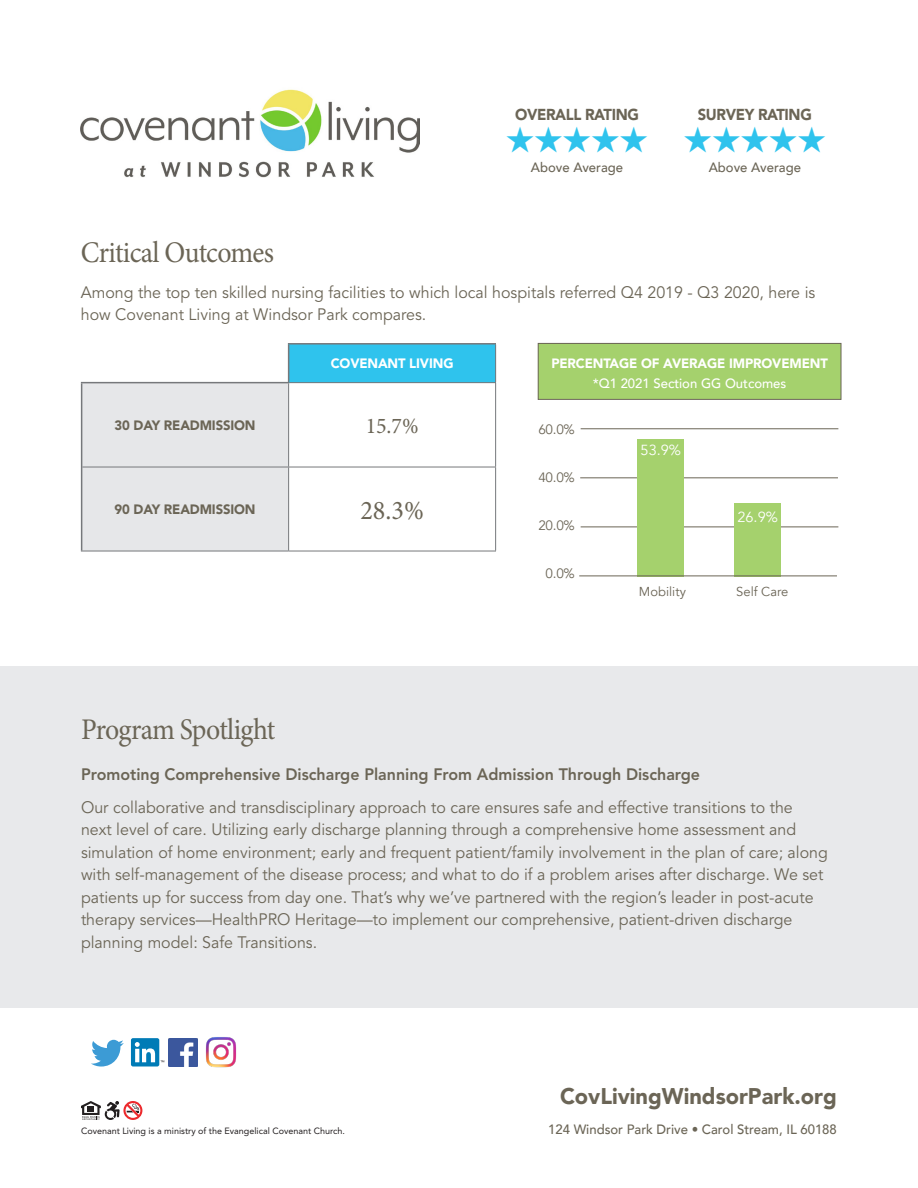
<style>
.page{position:relative;width:918px;height:1188px;background:#fff}
.page>*{position:absolute;margin:0;border:0;box-sizing:border-box;transform-origin:0 0}
.t1{font:36px "Zapf Dingbats Std";color:#2fc3ed}
.t2{font:30px "Minion Pro";letter-spacing:-.025em;color:#6b6556;scale:.93 1}
.t3{font:27px "Minion Pro";color:#6b6556}
.t4{font:900 22.5px "Avenir LT Std";color:#6b6556}
.t5{font:22.5px "Minion Pro";color:#6b6556}
.t6{font:16.5px/22.5px "Avenir LT Std";color:#6b6556}
.t7{font:800 16.5px "Avenir LT Std";color:#6b6556}
.t8{font:900 15.75px "Avenir LT Std";letter-spacing:-.025em;color:#6b6556;scale:.94 1}
.t9{font:14.55px "Avenir";color:#fff}
.t10{font:500 13.5px "Avenir";color:#6b6556}
.t11{font:900 13.5px "Avenir LT Std";letter-spacing:-.01em;color:#6b6556}
.t12{font:900 13.5px "Avenir";letter-spacing:-.01em;color:#fff}
.t13{font:500 13.5px "Avenir";color:#fff}
.t14{font:13.5px "Avenir";color:#6b6556}
.t15{font:900 13.5px "Avenir LT Std";letter-spacing:-.01em;color:#fff}
.t16{font:12.9px "Avenir";color:#6b6556}
.ParaStyle08-Leading{font:9px "Avenir LT Std";color:#231f20}
</style>
<div class="page">
<div style="left:0;top:666px;width:918px;height:342px;background:#e6e7e9"></div>
<div style="left:289px;top:344px;width:207px;height:39px;background:#2fc3ed"></div>
<div style="left:82px;top:383px;width:206px;height:168px;background:#e6e7e9"></div>
<hr style="left:495px;top:345px;width:1px;height:37px;background:#76787b">
<hr style="left:289px;top:382px;width:207px;height:1px;background:#76787b">
<hr style="left:288px;top:383px;width:1px;height:84px;background:#76787b">
<hr style="left:495px;top:383px;width:1px;height:84px;background:#76787b">
<hr style="left:82px;top:467px;width:207px;height:1px;background:#76787b">
<hr style="left:289px;top:467px;width:207px;height:1px;background:#76787b">
<hr style="left:288px;top:467px;width:1px;height:84px;background:#76787b">
<hr style="left:495px;top:467px;width:1px;height:84px;background:#76787b">
<hr style="left:81px;top:551px;width:208px;height:1px;background:#76787b">
<hr style="left:289px;top:551px;width:207px;height:1px;background:#76787b">
<hr style="left:288px;top:343px;width:208px;height:2px;background:#76787b">
<hr style="left:81px;top:383px;width:1px;height:84px;background:#76787b">
<hr style="left:81px;top:467px;width:1px;height:84px;background:#76787b">
<hr style="left:288px;top:345px;width:1px;height:37px;background:#76787b">
<hr style="left:81px;top:382px;width:208px;height:1px;background:#76787b">
<svg style="left:81px;top:1101px;width:61px;height:19px"></svg>
<img style="left:206px;top:1037px;width:31px;height:31px">
<div style="left:131px;top:1038px;width:28px;height:28px;background:#007bb6;border-radius:2px"></div>
<svg style="left:135px;top:1042px;width:20px;height:20px"></svg>
<svg style="left:91px;top:1040px;width:33px;height:27px"></svg>
<img style="left:169px;top:1038px;width:28px;height:28px">
<div style="left:538px;top:343px;width:303px;height:56px;background:#a5d16d"></div>
<div style="left:538px;top:343px;width:303px;height:57px;border:1px solid #6b6556"></div>
<img style="left:81px;top:89px;width:338px;height:89px">
<hr style="left:580px;top:478px;width:258px;height:1px;background:#6b6556">
<hr style="left:581px;top:527px;width:257px;height:1px;background:#6b6556">
<hr style="left:581px;top:429px;width:257px;height:1px;background:#6b6556">
<div style="left:638px;top:439px;width:46px;height:137px;background:#a5d16d"></div>
<div style="left:734px;top:503px;width:47px;height:73px;background:#a5d16d"></div>
<hr style="left:579px;top:576px;width:258px;height:1px;background:#6b6556">
<p class="t8" style="left:515px;top:105px;width:133px">OVERALL RATING</p>
<p class="t1" style="left:505px;top:122px;width:145px">★★★★★</p>
<p class="t10" style="left:531px;top:156px;width:94px">Above Average</p>
<p class="t8" style="left:698px;top:105px;width:123px">SURVEY RATING</p>
<p class="t1" style="left:683px;top:122px;width:145px">★★★★★</p>
<p class="t10" style="left:709px;top:156px;width:94px">Above Average</p>
<p class="t2" style="left:81px;top:232px;width:209px">Critical Outcomes</p>
<p class="t6" style="left:81px;top:281px;width:736px">Among the top ten skilled nursing facilities to which local hospitals referred Q4 2019 - Q3 2020, here is how Covenant Living at Windsor Park compares.</p>
<p class="t15" style="left:331px;top:355px;width:124px">COVENANT LIVING</p>
<p class="t11" style="left:115px;top:417px;width:143px">30 DAY READMISSION</p>
<p class="t5" style="left:366px;top:411px;width:54px">15.7%</p>
<p class="t11" style="left:115px;top:501px;width:143px">90 DAY READMISSION</p>
<p class="t3" style="left:360px;top:492px;width:65px">28.3%</p>
<p class="t12" style="left:551px;top:352px;width:278px">PERCENTAGE OF AVERAGE IMPROVEMENT</p>
<p class="t13" style="left:593px;top:372px;width:195px">*Q1 2021 Section GG Outcomes</p>
<p class="t14" style="left:538px;top:421px;width:38px">60.0%</p>
<p class="t14" style="left:538px;top:469px;width:38px">40.0%</p>
<p class="t14" style="left:538px;top:517px;width:38px">20.0%</p>
<p class="t14" style="left:546px;top:565px;width:31px">0.0%</p>
<p class="t9" style="left:641px;top:441px;width:42px">53.9%</p>
<p class="t9" style="left:737px;top:508px;width:42px">26.9%</p>
<p class="t16" style="left:639px;top:584px;width:48px">Mobility</p>
<p class="t16" style="left:736px;top:584px;width:54px">Self Care</p>
<p class="t2" style="left:81px;top:709px;width:210px">Program Spotlight</p>
<p class="t7" style="left:81px;top:764px;width:621px">Promoting Comprehensive Discharge Planning From Admission Through Discharge</p>
<p class="t6" style="left:81px;top:796px;width:748px">Our collaborative and transdisciplinary approach to care ensures safe and effective transitions to the<br>next level of care. Utilizing early discharge planning through a comprehensive home assessment and simulation of home environment; early and frequent patient/family involvement in the plan of care; along with self-management of the disease process; and what to do if a problem arises after discharge. We set patients up for success from day one. That’s why we’ve partnered with the region’s leader in post-acute therapy services—HealthPRO Heritage—to implement our comprehensive, patient-driven discharge planning model: Safe Transitions.</p>
<p class="ParaStyle08-Leading" style="left:81px;top:1126px;width:265px">Covenant Living is a ministry of the Evangelical Covenant Church.</p>
<p class="t4" style="left:560px;top:1083px;width:278px">CovLivingWindsorPark.org</p>
<p class="t10" style="left:548px;top:1118px;width:290px">124 Windsor Park Drive • Carol Stream, IL 60188</p>
</div>
